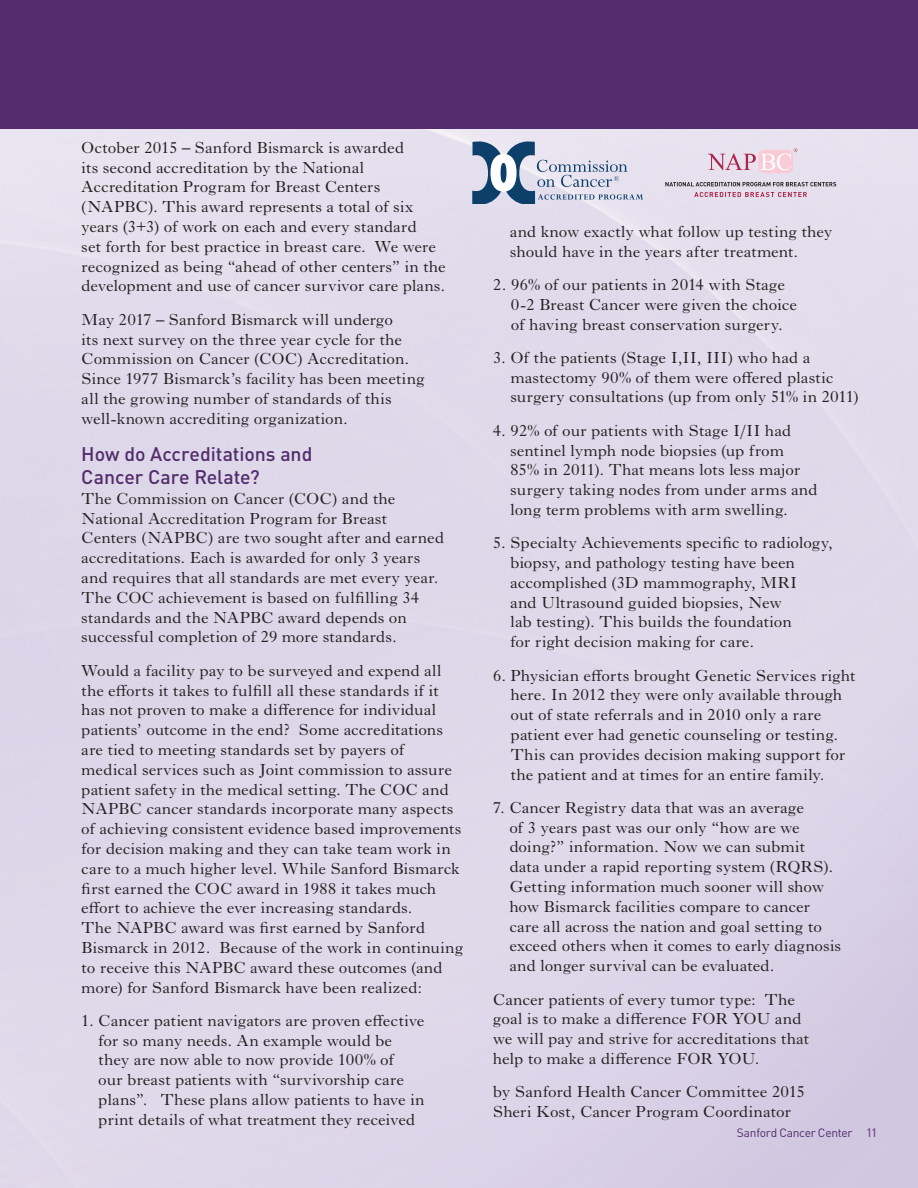
<style>
.page{position:relative;width:918px;height:1188px;background:#fff}
.page>*{position:absolute;margin:0;border:0;box-sizing:border-box;transform-origin:0 0}
.t1{font:500 19.5px/23.4px "DINOT";letter-spacing:-.005em;color:#522c6c}
.t2{font:16.5px/19.8px "Imprint MT Pro";letter-spacing:-.005em;color:#231f20}
.t3{font:12px "DINOT";letter-spacing:-.025em;color:#522c6c}
</style>
<div class="page">
<div style="left:0;top:0;width:918px;height:129px;background:#522c6c"></div>
<svg style="left:472px;top:141px;width:171px;height:63px;background:#b8c0d2"></svg>
<svg style="left:694px;top:192px;width:113px;height:5px"></svg>
<svg style="left:665px;top:182px;width:171px;height:4px"></svg>
<div style="left:758px;top:150px;width:35px;height:23px;background:#f9cbd7;border-radius:6px"></div>
<svg style="left:708px;top:148px;width:90px;height:22px"></svg>
<p class="t2" style="left:81px;top:138px;width:366px">October 2015 – Sanford Bismarck is awarded<br>its second accreditation by the National Accreditation Program for Breast Centers (NAPBC). This award represents a total of six years (3+3) of work on each and every standard<br>set forth for best practice in breast care. We were recognized as being “ahead of other centers” in the development and use of cancer survivor care plans.</p>
<p class="t2" style="left:81px;top:309px;width:345px">May 2017 – Sanford Bismarck will undergo<br>its next survey on the three year cycle for the Commission on Cancer (COC) Accreditation.<br>Since 1977 Bismarck’s facility has been meeting all the growing number of standards of this well-known accrediting organization.</p>
<p class="t1" style="left:81px;top:441px;width:233px">How do Accreditations and<br>Cancer Care Relate?</p>
<p class="t2" style="left:81px;top:489px;width:365px">The Commission on Cancer (COC) and the National Accreditation Program for Breast Centers (NAPBC) are two sought after and earned accreditations. Each is awarded for only 3 years and requires that all standards are met every year.<br>The COC achievement is based on fulfilling 34 standards and the NAPBC award depends on successful completion of 29 more standards.</p>
<p class="t2" style="left:81px;top:660px;width:383px">Would a facility pay to be surveyed and expend all the efforts it takes to fulfill all these standards if it has not proven to make a difference for individual patients’ outcome in the end? Some accreditations are tied to meeting standards set by payers of medical services such as Joint commission to assure patient safety in the medical setting. The COC and NAPBC cancer standards incorporate many aspects of achieving consistent evidence based improvements for decision making and they can take team work in care to a much higher level. While Sanford Bismarck first earned the COC award in 1988 it takes much effort to achieve the ever increasing standards.<br>The NAPBC award was first earned by Sanford Bismarck in 2012. Because of the work in continuing to receive this NAPBC award these outcomes (and more) for Sanford Bismarck have been realized:</p>
<p class="t2" style="left:98px;top:1011px;width:328px;text-indent:-17px">1. Cancer patient navigators are proven effective for so many needs. An example would be they are now able to now provide 100% of<br>our breast patients with “survivorship care plans”. These plans allow patients to have in print details of what treatment they received</p>
<p class="t2" style="left:510px;top:222px;width:324px">and know exactly what follow up testing they should have in the years after treatment.</p>
<p class="t2" style="left:511px;top:275px;width:288px;text-indent:-18px">2. 96% of our patients in 2014 with Stage<br>0-2 Breast Cancer were given the choice of having breast conservation surgery.</p>
<p class="t2" style="left:510px;top:348px;width:350px;text-indent:-17px">3. Of the patients (Stage I,II, III) who had a mastectomy 90% of them were offered plastic surgery consultations (up from only 51% in 2011)</p>
<p class="t2" style="left:510px;top:420px;width:309px;text-indent:-17px">4. 92% of our patients with Stage I/II had sentinel lymph node biopsies (up from<br>85% in 2011). That means lots less major surgery taking nodes from under arms and long term problems with arm swelling.</p>
<p class="t2" style="left:510px;top:533px;width:324px;text-indent:-17px">5. Specialty Achievements specific to radiology, biopsy, and pathology testing have been accomplished (3D mammography, MRI<br>and Ultrasound guided biopsies, New<br>lab testing). This builds the foundation<br>for right decision making for care.</p>
<p class="t2" style="left:511px;top:665px;width:346px;text-indent:-18px">6. Physician efforts brought Genetic Services right here. In 2012 they were only available through out of state referrals and in 2010 only a rare patient ever had genetic counseling or testing.<br>This can provides decision making support for the patient and at times for an entire family.</p>
<p class="t2" style="left:509px;top:797px;width:333px;text-indent:-16px">7. Cancer Registry data that was an average<br>of 3 years past was our only “how are we doing?” information. Now we can submit<br>data under a rapid reporting system (RQRS).<br>Getting information much sooner will show how Bismarck facilities compare to cancer care all across the nation and goal setting to exceed others when it comes to early diagnosis and longer survival can be evaluated.</p>
<p class="t2" style="left:493px;top:989px;width:318px">Cancer patients of every tumor type: The goal is to make a difference FOR YOU and we will pay and strive for accreditations that help to make a difference FOR YOU.</p>
<p class="t2" style="left:493px;top:1082px;width:314px">by Sanford Health Cancer Committee 2015<br>Sheri Kost, Cancer Program Coordinator</p>
<p class="t3" style="left:737px;top:1125px;width:142px">Sanford Cancer Center 11</p>
</div>
